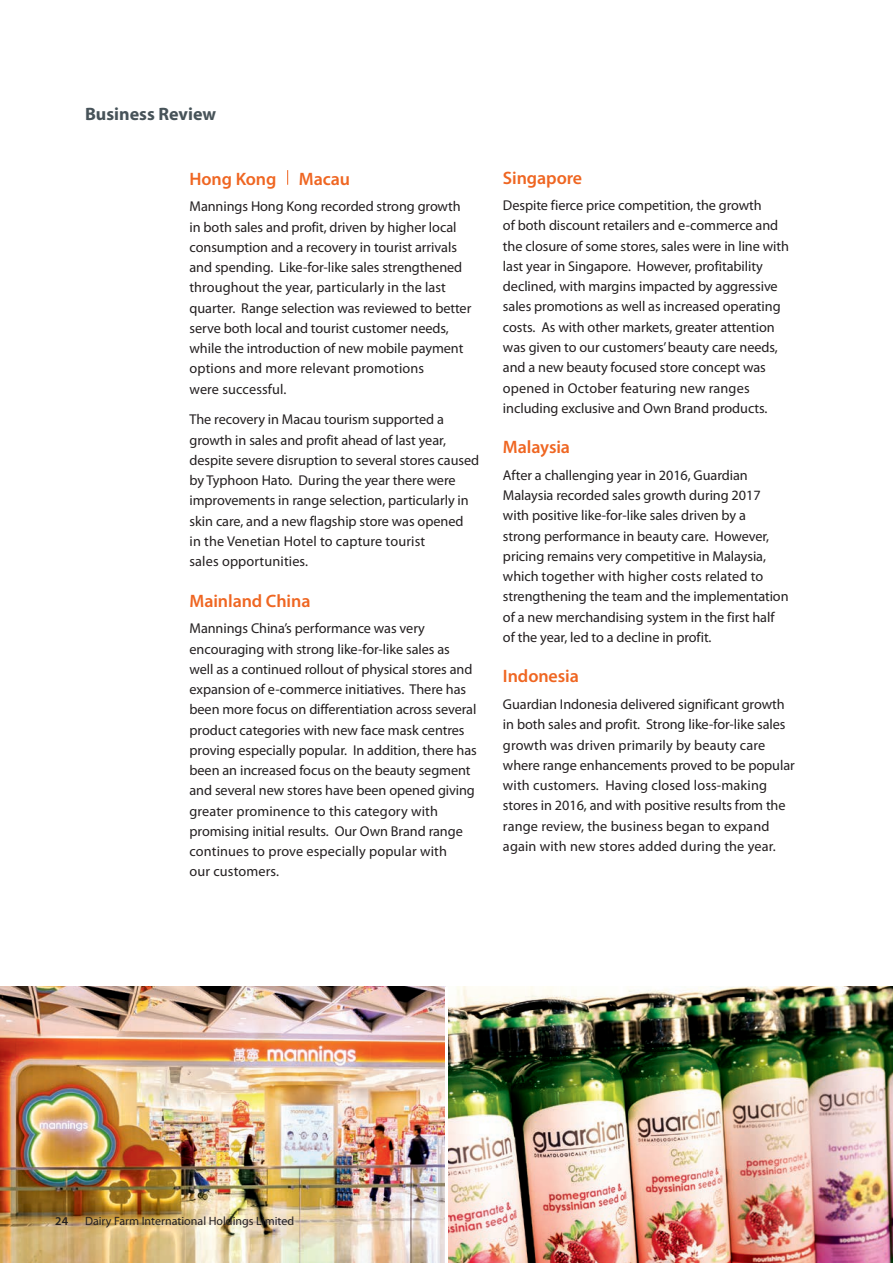
<style>
.page{position:relative;width:893px;height:1263px;background:#fff}
.page>*{position:absolute;margin:0;border:0;box-sizing:border-box;transform-origin:0 0}
.t1{font:600 18px "Myriad Pro";letter-spacing:-.005em;color:#ef6622}
.t2{font:700 18px "Myriad Pro";color:#475359}
.t3{font:14.25px/20.2px "Myriad Pro";letter-spacing:-.005em;color:#231f20}
.t4{font:12px "Myriad Pro";color:#231f20}
.t5{font:600 12px "Myriad Pro";color:#231f20}
</style>
<div class="page">
<svg style="left:287px;top:170px;width:1px;height:15px"></svg>
<img style="left:0;top:986px;width:893px;height:277px">
<hr style="left:445px;top:986px;width:3px;height:277px;background:#fff">
<p class="t2" style="left:85px;top:102px;width:133px">Business Review</p>
<p class="t1" style="left:190px;top:167px;width:162px">Hong Kong Macau</p>
<p class="t3" style="left:190px;top:196px;width:283px">Mannings Hong Kong recorded strong growth in both sales and profit, driven by higher local consumption and a recovery in tourist arrivals and spending. Like-for-like sales strengthened throughout the year, particularly in the last quarter. Range selection was reviewed to better serve both local and tourist customer needs, while the introduction of new mobile payment options and more relevant promotions<br>were successful.</p>
<p class="t3" style="left:190px;top:409px;width:291px">The recovery in Macau tourism supported a growth in sales and profit ahead of last year, despite severe disruption to several stores caused by Typhoon Hato. During the year there were improvements in range selection, particularly in skin care, and a new flagship store was opened<br>in the Venetian Hotel to capture tourist<br>sales opportunities.</p>
<p class="t1" style="left:190px;top:589px;width:122px">Mainland China</p>
<p class="t3" style="left:190px;top:618px;width:289px">Mannings China’s performance was very encouraging with strong like-for-like sales as well as a continued rollout of physical stores and expansion of e-commerce initiatives. There has been more focus on differentiation across several product categories with new face mask centres proving especially popular. In addition, there has been an increased focus on the beauty segment and several new stores have been opened giving greater prominence to this category with promising initial results. Our Own Brand range continues to prove especially popular with<br>our customers.</p>
<p class="t1" style="left:503px;top:166px;width:81px">Singapore</p>
<p class="t3" style="left:503px;top:195px;width:288px">Despite fierce price competition, the growth<br>of both discount retailers and e-commerce and the closure of some stores, sales were in line with last year in Singapore. However, profitability declined, with margins impacted by aggressive sales promotions as well as increased operating costs. As with other markets, greater attention was given to our customers’ beauty care needs, and a new beauty focused store concept was opened in October featuring new ranges including exclusive and Own Brand products.</p>
<p class="t1" style="left:503px;top:436px;width:69px">Malaysia</p>
<p class="t3" style="left:503px;top:465px;width:287px">After a challenging year in 2016, Guardian Malaysia recorded sales growth during 2017 with positive like-for-like sales driven by a<br>strong performance in beauty care. However, pricing remains very competitive in Malaysia, which together with higher costs related to strengthening the team and the implementation of a new merchandising system in the first half of the year, led to a decline in profit.</p>
<p class="t1" style="left:503px;top:665px;width:77px">Indonesia</p>
<p class="t3" style="left:503px;top:694px;width:293px">Guardian Indonesia delivered significant growth in both sales and profit. Strong like-for-like sales growth was driven primarily by beauty care where range enhancements proved to be popular with customers. Having closed loss-making stores in 2016, and with positive results from the range review, the business began to expand again with new stores added during the year.</p>
<p class="t5" style="left:55px;top:1213px;width:14px">24</p>
<p class="t4" style="left:85px;top:1213px;width:211px">Dairy Farm International Holdings Limited</p>
</div>
